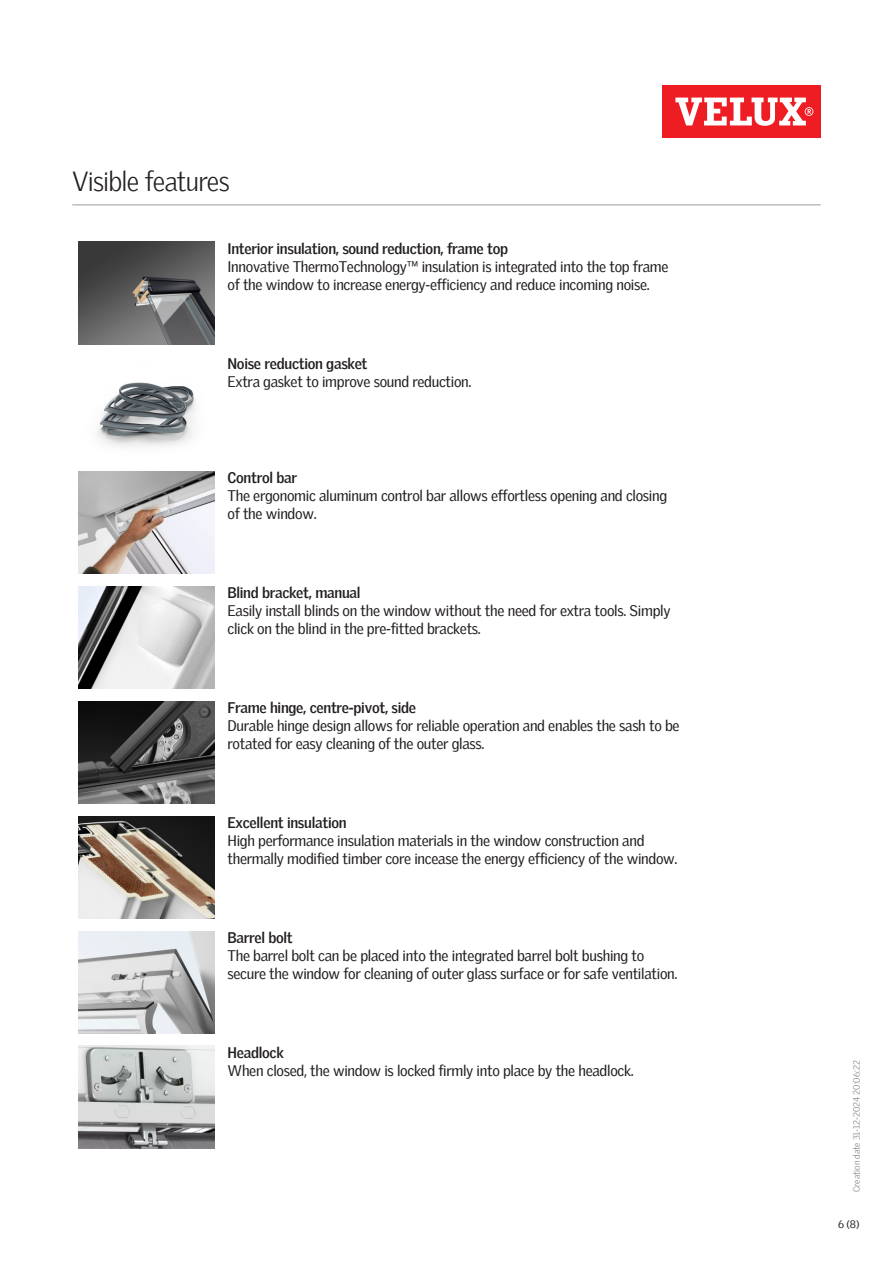
<style>
.page{position:relative;width:893px;height:1263px;background:#fff}
.page>*{position:absolute;margin:0;border:0;box-sizing:border-box;transform-origin:0 0}
.Headline_With_Line_B{font:300 27px "Velux Gothic";letter-spacing:-.03em;color:#231f20}
.Body_Heading{font:15px/18px "Velux Gothic";letter-spacing:-.02em;color:#231f20}
.t1{font:10.5px "Velux Gothic";color:#231f20}
.t2{font:300 9px "Velux Gothic";color:#7c7e81}
.s1{font-weight:700}
</style>
<div class="page">
<div style="left:662px;top:85px;width:159px;height:53px;background:#ee1d23"></div>
<svg style="left:675px;top:98px;width:138px;height:28px"></svg>
<hr style="left:72px;top:204px;width:749px;height:2px;background:#bcbdbb">
<img style="left:79px;top:242px;width:136px;height:102px">
<img style="left:97px;top:382px;width:99px;height:65px">
<img style="left:79px;top:472px;width:136px;height:102px">
<img style="left:79px;top:586px;width:136px;height:103px">
<img style="left:79px;top:701px;width:136px;height:102px">
<img style="left:79px;top:816px;width:136px;height:102px">
<img style="left:79px;top:931px;width:136px;height:102px">
<img style="left:79px;top:1046px;width:136px;height:102px">
<p class="Headline_With_Line_B" style="left:72px;top:161px;width:159px">Visible features</p>
<p class="Body_Heading" style="left:227px;top:238px;width:442px"><span class="s1">Interior insulation, sound reduction, frame top<br></span>Innovative ThermoTechnology™ insulation is integrated into the top frame of the window to increase energy-efficiency and reduce incoming noise.</p>
<p class="Body_Heading" style="left:227px;top:353px;width:246px"><span class="s1">Noise reduction gasket<br></span>Extra gasket to improve sound reduction.</p>
<p class="Body_Heading" style="left:227px;top:468px;width:441px"><span class="s1">Control bar<br></span>The ergonomic aluminum control bar allows effortless opening and closing of the window.</p>
<p class="Body_Heading" style="left:227px;top:582px;width:445px"><span class="s1">Blind bracket, manual<br></span>Easily install blinds on the window without the need for extra tools. Simply click on the blind in the pre-fitted brackets.</p>
<p class="Body_Heading" style="left:227px;top:697px;width:454px"><span class="s1">Frame hinge, centre-pivot, side<br></span>Durable hinge design allows for reliable operation and enables the sash to be rotated for easy cleaning of the outer glass.</p>
<p class="Body_Heading" style="left:227px;top:812px;width:452px"><span class="s1">Excellent insulation<br></span>High performance insulation materials in the window construction and thermally modified timber core incease the energy efficiency of the window.</p>
<p class="Body_Heading" style="left:227px;top:927px;width:451px"><span class="s1">Barrel bolt<br></span>The barrel bolt can be placed into the integrated barrel bolt bushing to secure the window for cleaning of outer glass surface or for safe ventilation.</p>
<p class="Body_Heading" style="left:227px;top:1042px;width:408px"><span class="s1">Headlock<br></span>When closed, the window is locked firmly into place by the headlock.</p>
<p class="t2" style="left:850px;top:1192px;width:133px;rotate:-90deg">Creation date 31-12-2024 20:06:22</p>
<p class="t1" style="left:838px;top:1216px;width:23px">6 (8)</p>
</div>
